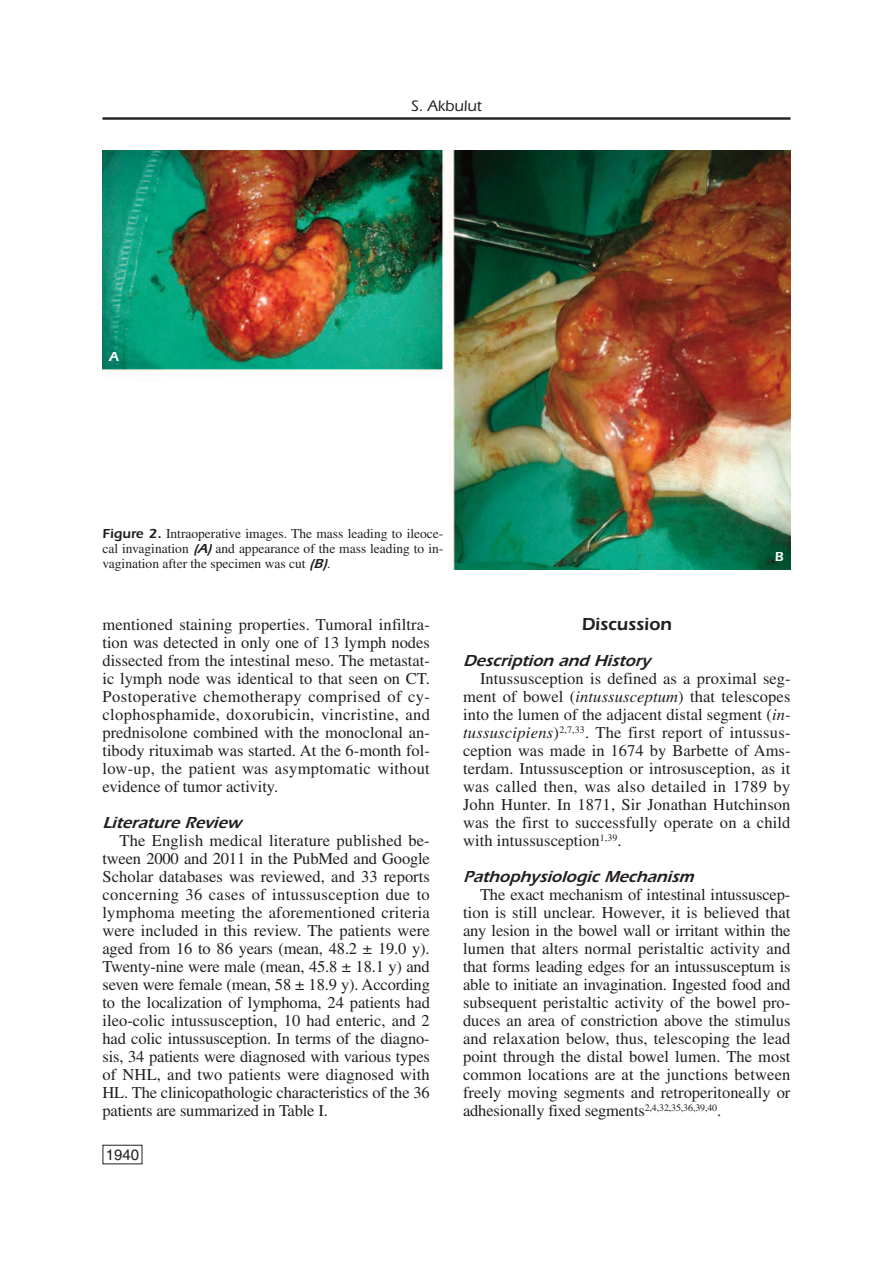
<style>
.page{position:relative;width:893px;height:1263px;background:#fff}
.page>*{position:absolute;margin:0;border:0;box-sizing:border-box;transform-origin:0 0}
.t1{font:600 18px "Itc Eras";color:#231f20}
.t2{font:16.5px/18px "Times";color:#231f20;text-align:justify}
.t3{font:italic 16.5px "Eras Demi";color:#231f20}
.t4{font:500 15.75px "Itc Eras";color:#231f20}
.t5{font:15px "Helvetica";color:#231f20}
.t6{font:13.5px/15px "Times";color:#231f20;text-align:justify}
.t7{font:13.5px "Eras Demi";color:#fff}
.s1{font-family:"Itc Eras";font-weight:600}
.s2{font-family:"Eras Demi";font-style:italic}
.s3{font-style:italic}
</style>
<div class="page">
<hr style="left:102px;top:117px;width:688px;height:3px;background:#231f20">
<img style="left:102px;top:150px;width:688px;height:419px">
<p class="t7" style="left:109px;top:348px;width:11px">A</p>
<p class="t4" style="left:411px;top:101px;width:72px">S. Akbulut</p>
<p class="t6" style="left:102px;top:528px;width:342px"><span class="s1">Figure 2.</span> Intraoperative images. The mass leading to ileoce&shy;cal invagination <span class="s2">(A)</span> and appearance of the mass leading to in&shy;vagination after the specimen was cut <span class="s2">(B)</span>.</p>
<p class="t7" style="left:775px;top:548px;width:10px">B</p>
<p class="t2" style="left:102px;top:617px;width:329px">mentioned staining properties. Tumoral infiltra&shy;tion was detected in only one of 13 lymph nodes dissected from the intestinal meso. The metastat&shy;ic lymph node was identical to that seen on CT.<br>Postoperative chemotherapy comprised of cy&shy;clophosphamide, doxorubicin, vincristine, and prednisolone combined with the monoclonal an&shy;tibody rituximab was started. At the 6-month fol&shy;low-up, the patient was asymptomatic without evidence of tumor activity.</p>
<p class="t3" style="left:102px;top:813px;width:140px">Literature Review</p>
<p class="t2" style="left:102px;top:833px;width:329px;text-indent:17px">The English medical literature published be&shy;tween 2000 and 2011 in the PubMed and Google Scholar databases was reviewed, and 33 reports concerning 36 cases of intussusception due to lymphoma meeting the aforementioned criteria were included in this review. The patients were aged from 16 to 86 years (mean, 48.2 ± 19.0 y).<br>Twenty-nine were male (mean, 45.8 ± 18.1 y) and seven were female (mean, 58 ± 18.9 y). According to the localization of lymphoma, 24 patients had ileo-colic intussusception, 10 had enteric, and 2 had colic intussusception. In terms of the diagno&shy;sis, 34 patients were diagnosed with various types of NHL, and two patients were diagnosed with HL. The clinicopathologic characteristics of the 36 patients are summarized in Table I.</p>
<p class="t5" style="left:106px;top:1149px;width:35px">1940</p>
<p class="t1" style="left:582px;top:618px;width:92px">Discussion</p>
<p class="t3" style="left:463px;top:651px;width:189px">Description and History</p>
<p class="t2" style="left:463px;top:671px;width:329px;text-indent:17px">Intussusception is defined as a proximal seg&shy;ment of bowel (<span class="s3">intussusceptum</span>) that telescopes into the lumen of the adjacent distal segment (<span class="s3">in&shy;tussuscipiens</span>)<sup>2,7,33</sup>. The first report of intussus&shy;ception was made in 1674 by Barbette of Ams&shy;terdam. Intussusception or introsusception, as it was called then, was also detailed in 1789 by John Hunter. In 1871, Sir Jonathan Hutchinson was the first to successfully operate on a child with intussusception<sup>1,39</sup>.</p>
<p class="t3" style="left:463px;top:867px;width:232px">Pathophysiologic Mechanism</p>
<p class="t2" style="left:463px;top:887px;width:329px;text-indent:17px">The exact mechanism of intestinal intussuscep&shy;tion is still unclear. However, it is believed that any lesion in the bowel wall or irritant within the lumen that alters normal peristaltic activity and that forms leading edges for an intussusceptum is able to initiate an invagination. Ingested food and subsequent peristaltic activity of the bowel pro&shy;duces an area of constriction above the stimulus and relaxation below, thus, telescoping the lead point through the distal bowel lumen. The most common locations are at the junctions between freely moving segments and retroperitoneally or adhesionally fixed segments<sup>2,4,32,35,36,39,40</sup>.</p>
</div>
